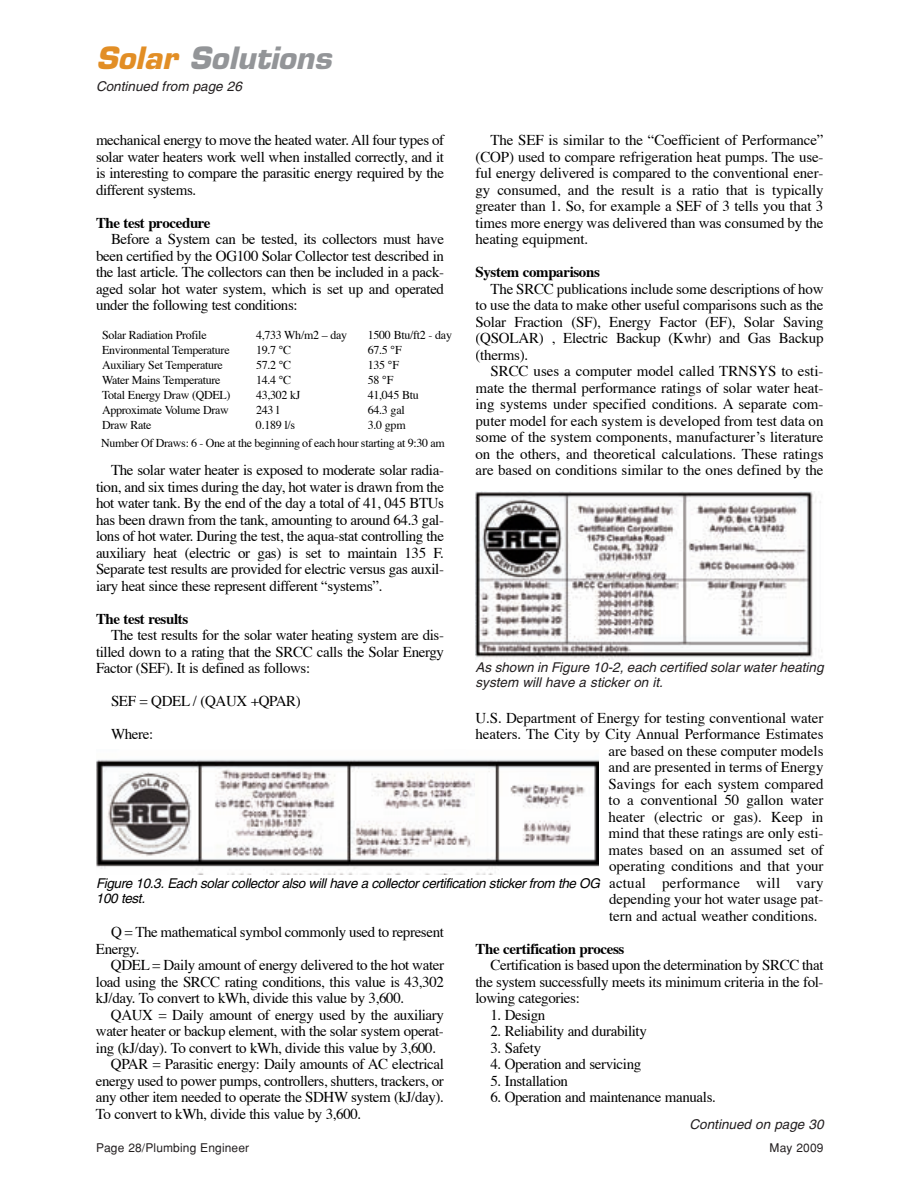
<style>
.page{position:relative;width:918px;height:1188px;background:#fff}
.page>*{position:absolute;margin:0;border:0;box-sizing:border-box;transform-origin:0 0}
.t1{font:italic 700 30px "Eurostile";color:#939598}
.t2{font:15px/16.5px "Times";letter-spacing:-.025em;color:#000;text-align:justify}
.t3{font:15px "Times";letter-spacing:-.005em;color:#000}
.t4{font:700 15px "Times";letter-spacing:-.025em;color:#000}
.t5{font:15px "Times";letter-spacing:.015em;color:#000}
.t6{font:italic 13.5px/15px "Helvetica";color:#231f20}
.t7{font:italic 13.5px/15px "Helvetica";letter-spacing:-.03em;color:#000}
.t8{font:12px/18px "Times";letter-spacing:-.025em;color:#000}
.t9{font:12px "Helvetica";letter-spacing:.01em;color:#231f20}
.s1{color:#e28e25}
</style>
<div class="page">
<img style="left:96px;top:759px;width:502px;height:115px">
<img style="left:475px;top:491px;width:347px;height:168px">
<p class="t1" style="left:96px;top:47px;width:237px"><span class="s1">Solar</span> Solutions</p>
<p class="t6" style="left:96px;top:80px;width:147px">Continued from page 26</p>
<p class="t2" style="left:96px;top:133px;width:350px">mechanical energy to move the heated water. All four types of solar water heaters work well when installed correctly, and it is interesting to compare the parasitic energy required by the different systems.</p>
<p class="t4" style="left:96px;top:217px;width:116px">The test procedure</p>
<p class="t2" style="left:111px;top:232px;width:335px">Before a System can be tested, its collectors must have</p>
<p class="t2" style="left:96px;top:249px;width:350px">been certified by the OG100 Solar Collector test described in</p>
<p class="t2" style="left:96px;top:265px;width:350px">the last article. The collectors can then be included in a pack-</p>
<p class="t2" style="left:96px;top:282px;width:350px">aged solar hot water system, which is set up and operated</p>
<p class="t2" style="left:96px;top:298px;width:203px">under the following test conditions:</p>
<p class="t2" style="left:476px;top:133px;width:350px;text-indent:15px">The SEF is similar to the “Coefficient of Performance” (COP) used to compare refrigeration heat pumps. The use&shy;ful energy delivered is compared to the conventional ener&shy;gy consumed, and the result is a ratio that is typically greater than 1. So, for example a SEF of 3 tells you that 3 times more energy was delivered than was consumed by the heating equipment.</p>
<p class="t4" style="left:476px;top:266px;width:126px">System comparisons</p>
<p class="t2" style="left:490px;top:282px;width:335px">The SRCC publications include some descriptions of how</p>
<p class="t2" style="left:476px;top:298px;width:350px">to use the data to make other useful comparisons such as the</p>
<p class="t2" style="left:476px;top:315px;width:350px">Solar Fraction (SF), Energy Factor (EF), Solar Saving</p>
<p class="t2" style="left:476px;top:331px;width:350px">(QSOLAR) , Electric Backup (Kwhr) and Gas Backup</p>
<p class="t2" style="left:476px;top:348px;width:54px">(therms).</p>
<p class="t3" style="left:490px;top:365px;width:335px">SRCC uses a computer model called TRNSYS to esti-</p>
<p class="t3" style="left:476px;top:382px;width:350px">mate the thermal performance ratings of solar water heat-</p>
<p class="t3" style="left:476px;top:398px;width:350px">ing systems under specified conditions. A separate com-</p>
<p class="t3" style="left:476px;top:415px;width:350px">puter model for each system is developed from test data on</p>
<p class="t3" style="left:476px;top:431px;width:350px">some of the system components, manufacturer’s literature</p>
<p class="t3" style="left:476px;top:448px;width:350px">on the others, and theoretical calculations. These ratings</p>
<p class="t3" style="left:476px;top:464px;width:350px">are based on conditions similar to the ones defined by the</p>
<p class="t8" style="left:102px;top:327px;width:106px">Solar Radiation Profile</p>
<p class="t8" style="left:256px;top:327px;width:93px">4,733 Wh/m2 – day</p>
<p class="t8" style="left:368px;top:327px;width:86px">1500 Btu/ft2 - day</p>
<p class="t8" style="left:102px;top:342px;width:129px">Environmental Temperature</p>
<p class="t8" style="left:256px;top:342px;width:37px">19.7 °C</p>
<p class="t8" style="left:368px;top:342px;width:35px">67.5 °F</p>
<p class="t8" style="left:102px;top:357px;width:122px">Auxiliary Set Temperature</p>
<p class="t8" style="left:256px;top:357px;width:37px">57.2 °C</p>
<p class="t8" style="left:368px;top:357px;width:33px">135 °F</p>
<p class="t8" style="left:102px;top:372px;width:120px">Water Mains Temperature</p>
<p class="t8" style="left:256px;top:372px;width:37px">14.4 °C</p>
<p class="t8" style="left:368px;top:372px;width:27px">58 °F</p>
<p class="t8" style="left:102px;top:387px;width:130px">Total Energy Draw (QDEL)</p>
<p class="t8" style="left:256px;top:387px;width:46px">43,302 kJ</p>
<p class="t8" style="left:368px;top:387px;width:52px">41,045 Btu</p>
<p class="t8" style="left:102px;top:402px;width:128px">Approximate Volume Draw</p>
<p class="t8" style="left:256px;top:402px;width:25px">243 l</p>
<p class="t8" style="left:368px;top:402px;width:38px">64.3 gal</p>
<p class="t8" style="left:102px;top:417px;width:51px">Draw Rate</p>
<p class="t8" style="left:256px;top:417px;width:41px">0.189 l/s</p>
<p class="t8" style="left:101px;top:417px;width:345px;text-indent:267px">3.0 gpm<br>Number Of Draws: 6 - One at the beginning of each hour starting at 9:30 am</p>
<p class="t2" style="left:96px;top:463px;width:350px;text-indent:15px">The solar water heater is exposed to moderate solar radia&shy;tion, and six times during the day, hot water is drawn from the hot water tank. By the end of the day a total of 41, 045 BTUs has been drawn from the tank, amounting to around 64.3 gal&shy;lons of hot water. During the test, the aqua-stat controlling the auxiliary heat (electric or gas) is set to maintain 135 F.<br>Separate test results are provided for electric versus gas auxil&shy;iary heat since these represent different “systems”.</p>
<p class="t4" style="left:96px;top:613px;width:94px">The test results</p>
<p class="t2" style="left:111px;top:628px;width:335px">The test results for the solar water heating system are dis-</p>
<p class="t2" style="left:96px;top:645px;width:350px">tilled down to a rating that the SRCC calls the Solar Energy</p>
<p class="t2" style="left:96px;top:661px;width:216px">Factor (SEF). It is defined as follows:</p>
<p class="t2" style="left:111px;top:694px;width:191px">SEF = QDEL / (QAUX +QPAR)</p>
<p class="t2" style="left:111px;top:727px;width:44px">Where:</p>
<p class="t6" style="left:476px;top:661px;width:350px">As shown in Figure 10-2, each certified solar water heating system will have a sticker on it.</p>
<p class="t3" style="left:476px;top:712px;width:350px">U.S. Department of Energy for testing conventional water</p>
<p class="t3" style="left:476px;top:728px;width:350px">heaters. The City by City Annual Performance Estimates</p>
<p class="t3" style="left:609px;top:745px;width:216px">are based on these computer models</p>
<p class="t3" style="left:609px;top:761px;width:216px">and are presented in terms of Energy</p>
<p class="t3" style="left:609px;top:778px;width:216px">Savings for each system compared</p>
<p class="t3" style="left:609px;top:794px;width:216px">to a conventional 50 gallon water</p>
<p class="t3" style="left:609px;top:811px;width:216px">heater (electric or gas). Keep in</p>
<p class="t3" style="left:609px;top:827px;width:216px">mind that these ratings are only esti-</p>
<p class="t3" style="left:609px;top:844px;width:216px">mates based on an assumed set of</p>
<p class="t3" style="left:609px;top:860px;width:216px">operating conditions and that your</p>
<p class="t5" style="left:609px;top:877px;width:216px">actual performance will vary</p>
<p class="t3" style="left:609px;top:893px;width:216px">depending your hot water usage pat-</p>
<p class="t3" style="left:609px;top:910px;width:210px">tern and actual weather conditions.</p>
<p class="t4" style="left:475px;top:943px;width:150px">The certification process</p>
<p class="t2" style="left:490px;top:958px;width:335px">Certification is based upon the determination by SRCC that</p>
<p class="t2" style="left:475px;top:975px;width:350px">the system successfully meets its minimum criteria in the fol-</p>
<p class="t2" style="left:475px;top:991px;width:106px">lowing categories:</p>
<p class="t2" style="left:490px;top:1008px;width:56px">1. Design</p>
<p class="t2" style="left:490px;top:1024px;width:158px">2. Reliability and durability</p>
<p class="t2" style="left:490px;top:1041px;width:52px">3. Safety</p>
<p class="t2" style="left:490px;top:1057px;width:152px">4. Operation and servicing</p>
<p class="t2" style="left:490px;top:1074px;width:79px">5. Installation</p>
<p class="t2" style="left:490px;top:1090px;width:227px">6. Operation and maintenance manuals.</p>
<p class="t7" style="left:96px;top:877px;width:505px">Figure 10.3. Each solar collector also will have a collector certification sticker from the OG<br>100 test.</p>
<p class="t2" style="left:111px;top:925px;width:335px">Q = The mathematical symbol commonly used to represent</p>
<p class="t2" style="left:96px;top:942px;width:45px">Energy.</p>
<p class="t2" style="left:111px;top:958px;width:335px">QDEL = Daily amount of energy delivered to the hot water</p>
<p class="t2" style="left:96px;top:975px;width:350px">load using the SRCC rating conditions, this value is 43,302</p>
<p class="t2" style="left:96px;top:991px;width:310px">kJ/day. To convert to kWh, divide this value by 3,600.</p>
<p class="t2" style="left:111px;top:1008px;width:335px">QAUX = Daily amount of energy used by the auxiliary</p>
<p class="t2" style="left:96px;top:1024px;width:350px">water heater or backup element, with the solar system operat-</p>
<p class="t2" style="left:96px;top:1041px;width:342px">ing (kJ/day). To convert to kWh, divide this value by 3,600.</p>
<p class="t2" style="left:111px;top:1057px;width:335px">QPAR = Parasitic energy: Daily amounts of AC electrical</p>
<p class="t2" style="left:96px;top:1074px;width:350px">energy used to power pumps, controllers, shutters, trackers, or</p>
<p class="t2" style="left:96px;top:1090px;width:350px">any other item needed to operate the SDHW system (kJ/day).</p>
<p class="t2" style="left:96px;top:1107px;width:267px">To convert to kWh, divide this value by 3,600.</p>
<p class="t6" style="left:690px;top:1118px;width:135px">Continued on page 30</p>
<p class="t9" style="left:96px;top:1141px;width:155px">Page 28/Plumbing Engineer</p>
<p class="t9" style="left:770px;top:1141px;width:55px">May 2009</p>
</div>
